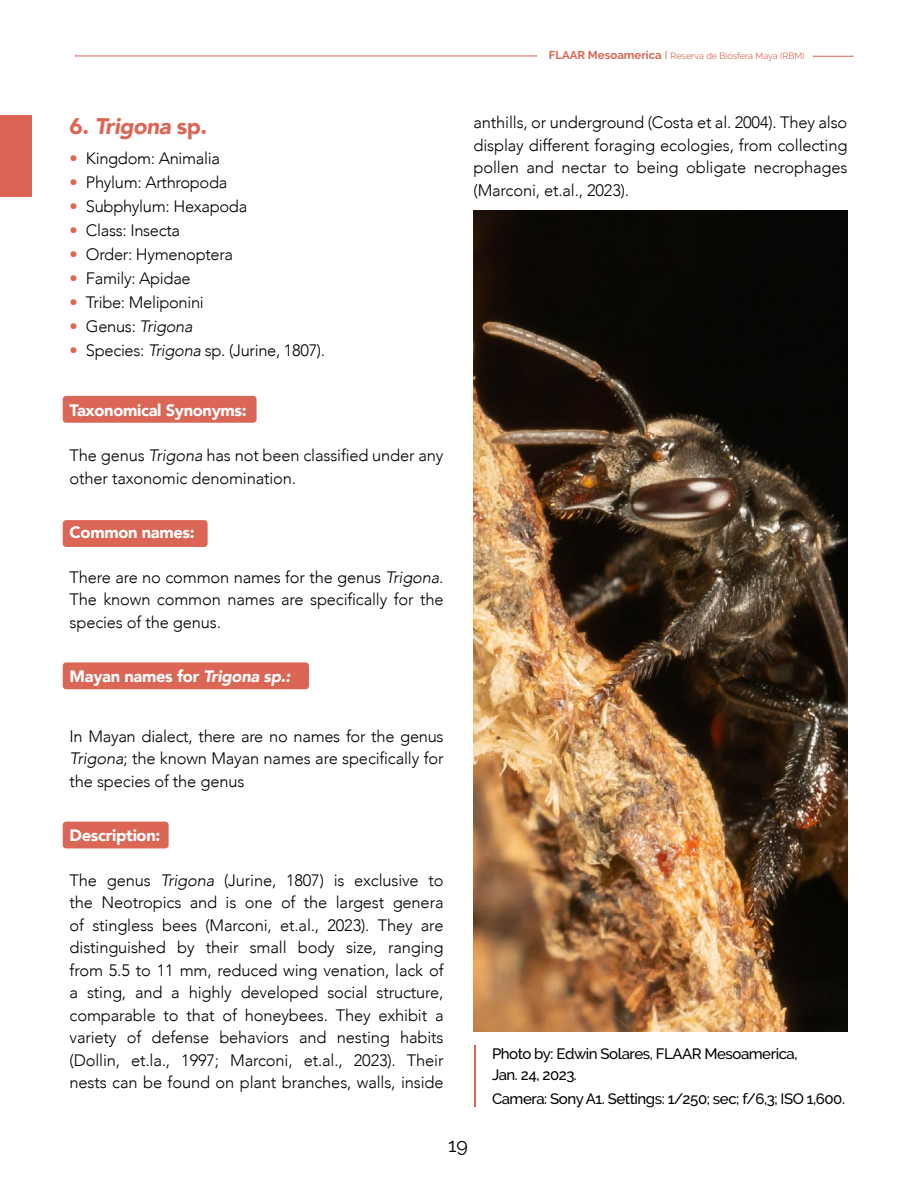
<style>
.page{position:relative;width:918px;height:1188px;background:#fff}
.page>*{position:absolute;margin:0;border:0;box-sizing:border-box;transform-origin:0 0}
.t1{font:italic 900 22.5px "Avenir";letter-spacing:-.02em;color:#db6655}
.t2{font:19.5px "Raleway";color:#000}
.t3{font:300 16.5px/22.5px "Avenir";letter-spacing:-.01em;color:#000;text-align:justify}
.t4{font:900 16.5px "Avenir";letter-spacing:-.02em;color:#fff}
.t5{font:italic 300 16.5px "Avenir";letter-spacing:-.02em;color:#000}
.t6{font:500 15px/21px "Raleway";letter-spacing:-.03em;color:#000}
.t7{font:9px "Raleway";color:#db6655}
.s1{font-style:normal}
.s2{color:#db6655}
.s3{font-style:normal;color:#db6655}
.s4{font-style:italic}
.s5{font-weight:700;font-size:11.55px}
.s6{font-size:11.55px}
</style>
<div class="page">
<div style="left:0;top:116px;width:32px;height:81px;background:#db6655"></div>
<hr style="left:76px;top:56px;width:460px;height:1px;background:#db6655">
<hr style="left:814px;top:56px;width:39px;height:1px;background:#db6655">
<div style="left:63px;top:396px;width:194px;height:27px;background:#db6655;border-radius:3px"></div>
<div style="left:63px;top:520px;width:145px;height:27px;background:#db6655;border-radius:3px"></div>
<div style="left:63px;top:662px;width:246px;height:27px;background:#db6655;border-radius:3px"></div>
<div style="left:63px;top:822px;width:106px;height:26px;background:#db6655;border-radius:3px"></div>
<hr style="left:474px;top:1045px;width:2px;height:62px;background:#db6655">
<img style="left:474px;top:210px;width:374px;height:822px">
<h1 class="t1" style="left:70px;top:108px;width:139px"><span class="s1">6.</span> Trigona <span class="s1">sp.</span></h1>
<p class="t3" style="left:70px;top:147px;width:152px"><span class="s2">•</span> Kingdom: Animalia</p>
<p class="t3" style="left:70px;top:171px;width:159px"><span class="s2">•</span> Phylum: Arthropoda</p>
<p class="t3" style="left:70px;top:195px;width:179px"><span class="s2">•</span> Subphylum: Hexapoda</p>
<p class="t3" style="left:70px;top:219px;width:112px"><span class="s2">•</span> Class: Insecta</p>
<p class="t3" style="left:70px;top:243px;width:165px"><span class="s2">•</span> Order: Hymenoptera</p>
<p class="t3" style="left:70px;top:267px;width:123px"><span class="s2">•</span> Family: Apidae</p>
<p class="t3" style="left:70px;top:291px;width:136px"><span class="s2">•</span> Tribe: Meliponini</p>
<p class="t5" style="left:70px;top:317px;width:125px"><span class="s3">•</span> <span class="s1">Genus:</span> Trigona</p>
<p class="t3" style="left:70px;top:339px;width:257px"><span class="s2">•</span> Species: <span class="s4">Trigona</span> sp. (Jurine, 1807).</p>
<p class="t4" style="left:70px;top:396px;width:179px">Taxonomical Synonyms:</p>
<p class="t3" style="left:70px;top:444px;width:375px">The genus <span class="s4">Trigona</span> has not been classified under any other taxonomic denomination.</p>
<p class="t4" style="left:70px;top:518px;width:127px">Common names:</p>
<p class="t3" style="left:70px;top:566px;width:375px">There are no common names for the genus <span class="s4">Trigona</span>.<br>The known common names are specifically for the species of the genus.</p>
<p class="t4" style="left:70px;top:662px;width:222px">Mayan names for <span class="s4">Trigona sp.:</span></p>
<p class="t3" style="left:70px;top:725px;width:375px">In Mayan dialect, there are no names for the genus <span class="s4">Trigona</span>; the known Mayan names are specifically for the species of the genus</p>
<p class="t4" style="left:70px;top:821px;width:92px">Description:</p>
<p class="t3" style="left:70px;top:869px;width:375px">The genus <span class="s4">Trigona</span> (Jurine, 1807) is exclusive to the Neotropics and is one of the largest genera of stingless bees (Marconi, et.al., 2023). They are distinguished by their small body size, ranging from 5.5 to 11 mm, reduced wing venation, lack of a sting, and a highly developed social structure, comparable to that of honeybees. They exhibit a variety of defense behaviors and nesting habits (Dollin, et.la., 1997; Marconi, et.al., 2023). Their nests can be found on plant branches, walls, inside</p>
<p class="t7" style="left:549px;top:50px;width:257px"><span class="s5">FLAAR Mesoamerica</span> <span class="s6">I</span> Reserva de Biósfera Maya (RBM)</p>
<p class="t3" style="left:474px;top:111px;width:375px">anthills, or underground (Costa et al. 2004). They also display different foraging ecologies, from collecting pollen and nectar to being obligate necrophages (Marconi, et.al., 2023).</p>
<p class="t6" style="left:492px;top:1043px;width:307px">Photo by: Edwin Solares, FLAAR Mesoamerica,<br>Jan. 24, 2023.</p>
<p class="t6" style="left:492px;top:1088px;width:355px">Camera: Sony A1. Settings: 1/250; sec; f/6,3; ISO 1,600.</p>
<p class="t2" style="left:448px;top:1134px;width:21px">19</p>
</div>
